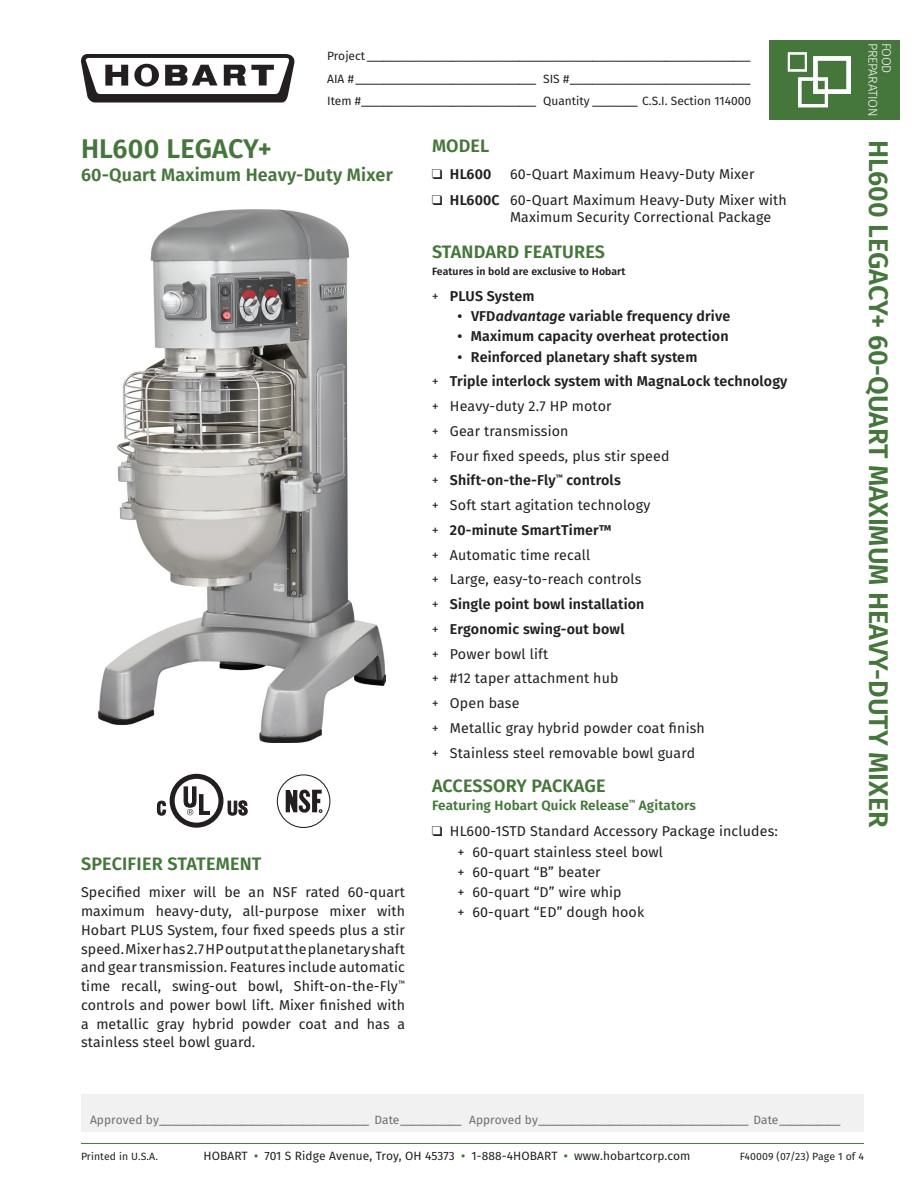
<style>
.page{position:relative;width:918px;height:1188px;background:#fff}
.page>*{position:absolute;margin:0;border:0;box-sizing:border-box;transform-origin:0 0}
.t1{font:600 27px "Fira Sans";color:#45763b}
.t2{font:600 18px "Fira Sans";letter-spacing:.01em;color:#45763b}
.t3{font:14.25px/24.8px "Fira Sans";letter-spacing:.01em;color:#231f20}
.t4{font:600 14.25px "Fira Sans";letter-spacing:.01em;color:#231f20}
.t5{font:600 13.5px "Fira Sans";letter-spacing:.01em;color:#45763b}
.t6{font:300 12.75px "Fira Sans";letter-spacing:-.02em;color:#fff}
.t7{font:12px/22.5px "Fira Sans";color:#231f20;text-align:justify}
.t8{font:12px "Fira Sans";letter-spacing:.005em;color:#6e6e6f}
.t9{font:10.5px "Fira Sans";letter-spacing:.01em;color:#231f20}
.t10{font:600 10.5px "Fira Sans";letter-spacing:.01em;color:#231f20}
.s1{font-weight:600}
.s2{font-weight:400}
.s3{font-style:italic}
.s4{font-style:inherit}
.s5{font-weight:600;color:#45763b}
</style>
<div class="page">
<div style="left:81px;top:1094px;width:783px;height:38px;background:#f1f1f1"></div>
<hr style="left:81px;top:1143px;width:783px;height:1px;background:#45763b">
<svg style="left:81px;top:54px;width:213px;height:49px"></svg>
<div style="left:770px;top:40px;width:130px;height:80px;background:#45763b"></div>
<div style="left:813px;top:56px;width:38px;height:38px;border:4px solid #fff"></div>
<div style="left:788px;top:52px;width:19px;height:20px;border:2px solid #fff"></div>
<div style="left:798px;top:77px;width:30px;height:30px;border:3px solid #fff"></div>
<div style="left:170px;top:774px;width:53px;height:54px;border:5px solid #231f20;border-radius:50%"></div>
<svg style="left:183px;top:786px;width:27px;height:29px"></svg>
<svg style="left:156px;top:800px;width:10px;height:16px"></svg>
<svg style="left:227px;top:800px;width:21px;height:16px"></svg>
<div style="left:277px;top:774px;width:53px;height:54px;border:1px solid #231f20;border-radius:50%"></div>
<svg style="left:286px;top:789px;width:36px;height:24px"></svg>
<img style="left:98px;top:210px;width:288px;height:532px">
<p class="t7" style="left:327px;top:45px;width:425px">Project ____________________________________________________________________ AIA # ________________________________ SIS #________________________________ Item #_______________________________ Quantity ________ C.S.I. Section 114000</p>
<p class="t6" style="left:882px;top:43px;width:75px;rotate:90deg">PREPARATION</p>
<p class="t6" style="left:896px;top:43px;width:32px;rotate:90deg">FOOD</p>
<h1 class="t1" style="left:81px;top:127px;width:192px">HL600 LEGACY+</h1>
<p class="t2" style="left:81px;top:160px;width:313px">60-Quart Maximum Heavy-Duty Mixer</p>
<p class="t2" style="left:81px;top:849px;width:182px">SPECIFIER STATEMENT</p>
<p class="t3" style="left:81px;top:883px;width:326px;line-height:18.8px;text-align:justify">Specified mixer will be an NSF rated 60-quart maximum heavy-duty, all-purpose mixer with Hobart PLUS System, four fixed speeds plus a stir speed. Mixer has 2.7 HP output at the planetary shaft and gear transmission. Features include automatic time recall, swing-out bowl, Shift-on-the-Fly<sup>™ </sup>controls and power bowl lift. Mixer finished with a metallic gray hybrid powder coat and has a stainless steel bowl guard.</p>
<p class="t2" style="left:432px;top:131px;width:59px">MODEL</p>
<p class="t4" style="left:432px;top:162px;width:61px">❑ HL600</p>
<p class="t3" style="left:510px;top:161px;width:246px">60-Quart Maximum Heavy-Duty Mixer</p>
<p class="t3" style="left:510px;top:191px;width:278px;line-height:17.2px;text-indent:-78px">❑ <span class="s1">HL600C</span> 60-Quart Maximum Heavy-Duty Mixer with<br>Maximum Security Correctional Package</p>
<p class="t2" style="left:432px;top:237px;width:175px">STANDARD FEATURES</p>
<p class="t10" style="left:432px;top:262px;width:195px">Features in bold are exclusive to Hobart</p>
<p class="t4" style="left:432px;top:284px;width:104px"><span class="s2">+</span> PLUS System</p>
<p class="t4" style="left:457px;top:305px;width:274px">• VFD<span class="s3">advantage</span> variable frequency drive</p>
<p class="t4" style="left:457px;top:325px;width:273px">• Maximum capacity overheat protection</p>
<p class="t3" style="left:432px;top:344px;width:357px;text-indent:26px"><span class="s1">• Reinforced planetary shaft system<br></span><span class="s4">+</span> <span class="s1">Triple interlock system with MagnaLock technology </span><span class="s4">+</span> Heavy-duty 2.7 HP motor<br><span class="s4">+</span> Gear transmission<br><span class="s4">+</span> Four fixed speeds, plus stir speed<br><span class="s4">+</span> <span class="s1">Shift-on-the-Fly</span><sup>™</sup> <span class="s1">controls<br></span><span class="s4">+</span> Soft start agitation technology<br><span class="s4">+</span> <span class="s1">20-minute SmartTimer™<br></span><span class="s4">+</span> Automatic time recall<br><span class="s4">+</span> Large, easy-to-reach controls<br><span class="s4">+</span> <span class="s1">Single point bowl installation<br></span><span class="s4">+</span> <span class="s1">Ergonomic swing-out bowl<br></span><span class="s4">+</span> Power bowl lift<br><span class="s4">+</span> #12 taper attachment hub<br><span class="s4">+</span> Open base<br><span class="s4">+</span> Metallic gray hybrid powder coat finish<br><span class="s4">+</span> Stainless steel removable bowl guard</p>
<p class="t2" style="left:432px;top:771px;width:175px">ACCESSORY PACKAGE</p>
<p class="t5" style="left:432px;top:794px;width:265px">Featuring Hobart Quick Release<sup>™</sup> Agitators</p>
<p class="t3" style="left:457px;top:821px;width:322px;line-height:20.2px;text-indent:-25px">❑ HL600-1STD Standard Accessory Package includes: + 60-quart stainless steel bowl<br>+ 60-quart “B” beater<br>+ 60-quart “D” wire whip<br>+ 60-quart “ED” dough hook</p>
<h1 class="t1" style="left:901px;top:140px;width:689px;rotate:90deg">HL600 LEGACY+ 60-QUART MAXIMUM HEAVY-DUTY MIXER</h1>
<p class="t8" style="left:90px;top:1110px;width:752px">Approved by______________________________________ Date___________ Approved by______________________________________ Date___________</p>
<p class="t9" style="left:81px;top:1149px;width:78px">Printed in U.S.A.</p>
<p class="t7" style="left:203px;top:1145px;width:488px">HOBART <span class="s5">•</span> 701 S Ridge Avenue, Troy, OH 45373 <span class="s5">•</span> 1-888-4HOBART <span class="s5">•</span> www.hobartcorp.com</p>
<p class="t9" style="left:740px;top:1149px;width:126px">F40009 (07/23) Page 1 of 4</p>
</div>
